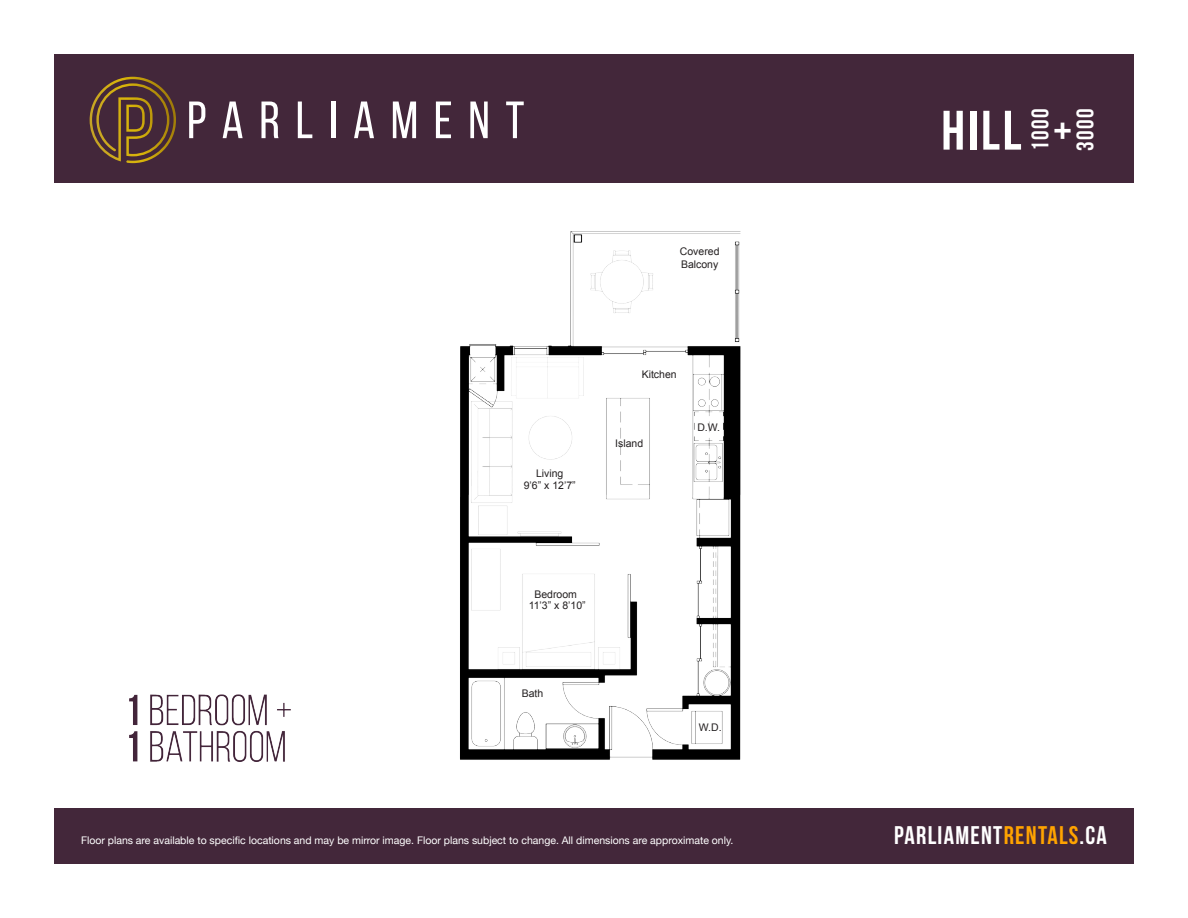
<style>
.page{position:relative;width:1188px;height:918px;background:#fff}
.page>*{position:absolute;margin:0;border:0;box-sizing:border-box;transform-origin:0 0}
.t1{font:55.5px "Bebas Neue";color:#fff}
.t2{font:46.5px "Bebas Neue";color:#fff}
.t3{font:25.5px "Bebas Neue";letter-spacing:.05em;color:#fff}
.t4{font:24px "Bebas Neue";letter-spacing:.05em;color:#fff}
.t5{font:10.5px "Helvetica Neue";color:#fff}
.t6{font:10.5px "Arial";color:#231f20}
.s1{color:#ffa300}
</style>
<div class="page">
<div style="left:54px;top:54px;width:1080px;height:129px;background:#43273a"></div>
<svg style="left:189px;top:102px;width:16px;height:36px"></svg>
<svg style="left:223px;top:102px;width:20px;height:36px"></svg>
<svg style="left:261px;top:102px;width:18px;height:36px"></svg>
<svg style="left:298px;top:102px;width:14px;height:36px"></svg>
<hr style="left:331px;top:102px;width:4px;height:36px;background:#fff">
<svg style="left:354px;top:102px;width:20px;height:36px"></svg>
<svg style="left:393px;top:102px;width:23px;height:36px"></svg>
<svg style="left:436px;top:102px;width:15px;height:36px"></svg>
<svg style="left:470px;top:102px;width:18px;height:36px"></svg>
<svg style="left:506px;top:102px;width:18px;height:36px"></svg>
<svg style="left:90px;top:77px;width:86px;height:86px"></svg>
<div style="left:54px;top:808px;width:1080px;height:56px;background:#43273a"></div>
<img style="left:129px;top:694px;width:157px;height:68px">
<img style="left:286px;top:231px;width:455px;height:529px">
<p class="t6" style="left:536px;top:467px;width:29px">Living</p>
<p class="t6" style="left:524px;top:478px;width:53px">9’6” x 12’7”</p>
<p class="t6" style="left:680px;top:245px;width:41px">Covered</p>
<p class="t6" style="left:681px;top:257px;width:39px">Balcony</p>
<p class="t6" style="left:642px;top:368px;width:37px">Kitchen</p>
<p class="t6" style="left:615px;top:437px;width:30px">Island</p>
<p class="t6" style="left:697px;top:420px;width:24px">D.W.</p>
<p class="t6" style="left:534px;top:587px;width:44px">Bedroom</p>
<p class="t6" style="left:529px;top:599px;width:58px">11’3” x 8’10”</p>
<p class="t6" style="left:522px;top:687px;width:23px">Bath</p>
<p class="t6" style="left:699px;top:720px;width:24px">W.D.</p>
<p class="t1" style="left:941px;top:100px;width:82px">HILL</p>
<p class="t4" style="left:1027px;top:151px;width:43px;rotate:-90deg">1000</p>
<p class="t4" style="left:1072px;top:151px;width:43px;rotate:-90deg">3000</p>
<p class="t2" style="left:1054px;top:106px;width:20px">+</p>
<p class="t5" style="left:81px;top:833px;width:654px">Floor plans are available to specific locations and may be mirror image. Floor plans subject to change. All dimensions are approximate only.</p>
<h3 class="t3" style="left:894px;top:821px;width:214px">PARLIAMENT<span class="s1">RENTALS</span>.CA</h3>
</div>
